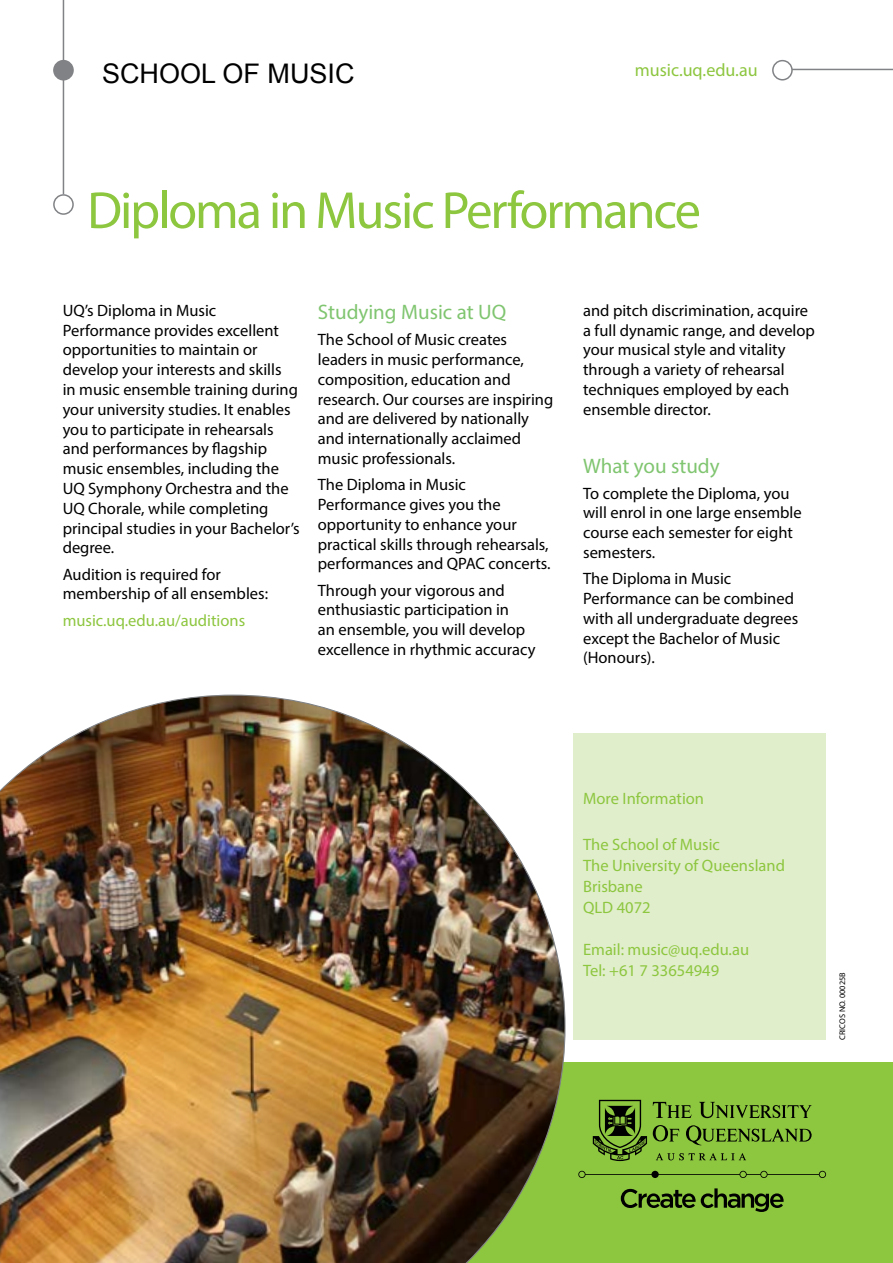
<style>
.page{position:relative;width:893px;height:1263px;background:#fff}
.page>*{position:absolute;margin:0;border:0;box-sizing:border-box;transform-origin:0 0}
.t1{font:52.5px "Myriad Pro";letter-spacing:-.04em;color:#8dc63f}
.t2{font:27px "Arial";color:#000}
.t3{font:21px "Myriad Pro";color:#80c570}
.t4{font:18px "Myriad Pro";color:#8dc63f}
.t5{font:16.5px/19.8px "Myriad Pro";color:#000}
.t6{font:16.5px/21px "Myriad Pro";color:#8dc63f}
.t7{font:8.25px "Myriad Pro";color:#000}
</style>
<div class="page">
<hr style="left:782px;top:69px;width:111px;height:1px;background:#808285">
<div style="left:773px;top:61px;width:19px;height:19px;background:#fff;border-radius:50%"></div>
<div style="left:772px;top:60px;width:21px;height:21px;border:2px solid #808285;border-radius:50%"></div>
<hr style="left:63px;top:0;width:1px;height:194px;background:#808285">
<div style="left:53px;top:194px;width:21px;height:21px;border:2px solid #808285;border-radius:50%"></div>
<div style="left:54px;top:61px;width:19px;height:19px;background:#808285;border-radius:50%"></div>
<div style="left:53px;top:60px;width:21px;height:21px;border:2px solid #808285;border-radius:50%"></div>
<div style="left:0;top:1062px;width:893px;height:201px;background:#8dc63f"></div>
<svg style="left:621px;top:1188px;width:163px;height:24px"></svg>
<svg style="left:578px;top:1171px;width:248px;height:7px"></svg>
<svg style="left:593px;top:1100px;width:54px;height:61px"></svg>
<svg style="left:656px;top:1153px;width:90px;height:7px"></svg>
<svg style="left:653px;top:1102px;width:39px;height:16px"></svg>
<svg style="left:699px;top:1102px;width:113px;height:16px"></svg>
<svg style="left:653px;top:1125px;width:26px;height:16px"></svg>
<svg style="left:686px;top:1125px;width:126px;height:20px"></svg>
<img style="left:0;top:695px;width:566px;height:568px">
<div style="left:574px;top:733px;width:252px;height:307px;background:#e0eecb"></div>
<h2 class="t2" style="left:102px;top:56px;width:254px">SCHOOL OF MUSIC</h2>
<p class="t4" style="left:635px;top:59px;width:124px">music.uq.edu.au</p>
<h1 class="t1" style="left:87px;top:178px;width:615px">Diploma in Music Performance</h1>
<p class="t5" style="left:63px;top:300px;width:238px">UQ’s Diploma in Music<br>Performance provides excellent opportunities to maintain or develop your interests and skills<br>in music ensemble training during your university studies. It enables you to participate in rehearsals and performances by flagship music ensembles, including the<br>UQ Symphony Orchestra and the<br>UQ Chorale, while completing principal studies in your Bachelor’s degree.</p>
<p class="t5" style="left:63px;top:564px;width:207px">Audition is required for membership of all ensembles:</p>
<p class="t6" style="left:63px;top:609px;width:184px">music.uq.edu.au/auditions</p>
<p class="t3" style="left:318px;top:299px;width:190px">Studying Music at UQ</p>
<p class="t5" style="left:318px;top:330px;width:237px">The School of Music creates leaders in music performance, composition, education and research. Our courses are inspiring and are delivered by nationally and internationally acclaimed music professionals.</p>
<p class="t5" style="left:318px;top:475px;width:234px">The Diploma in Music<br>Performance gives you the opportunity to enhance your practical skills through rehearsals, performances and QPAC concerts.</p>
<p class="t5" style="left:318px;top:580px;width:219px">Through your vigorous and enthusiastic participation in<br>an ensemble, you will develop excellence in rhythmic accuracy</p>
<p class="t5" style="left:583px;top:300px;width:233px">and pitch discrimination, acquire a full dynamic range, and develop your musical style and vitality through a variety of rehearsal techniques employed by each ensemble director.</p>
<p class="t3" style="left:583px;top:452px;width:138px">What you study</p>
<p class="t5" style="left:583px;top:483px;width:220px">To complete the Diploma, you will enrol in one large ensemble course each semester for eight semesters.</p>
<p class="t5" style="left:583px;top:569px;width:217px">The Diploma in Music<br>Performance can be combined with all undergraduate degrees except the Bachelor of Music (Honours).</p>
<p class="t6" style="left:583px;top:787px;width:122px">More Information</p>
<p class="t6" style="left:583px;top:834px;width:203px">The School of Music<br>The University of Queensland<br>Brisbane<br>QLD 4072</p>
<p class="t6" style="left:583px;top:939px;width:167px">Email: music@uq.edu.au<br>Tel: +61 7 33654949</p>
<p class="t7" style="left:837px;top:1040px;width:69px;rotate:-90deg">CRICOS NO. 00025B</p>
</div>
